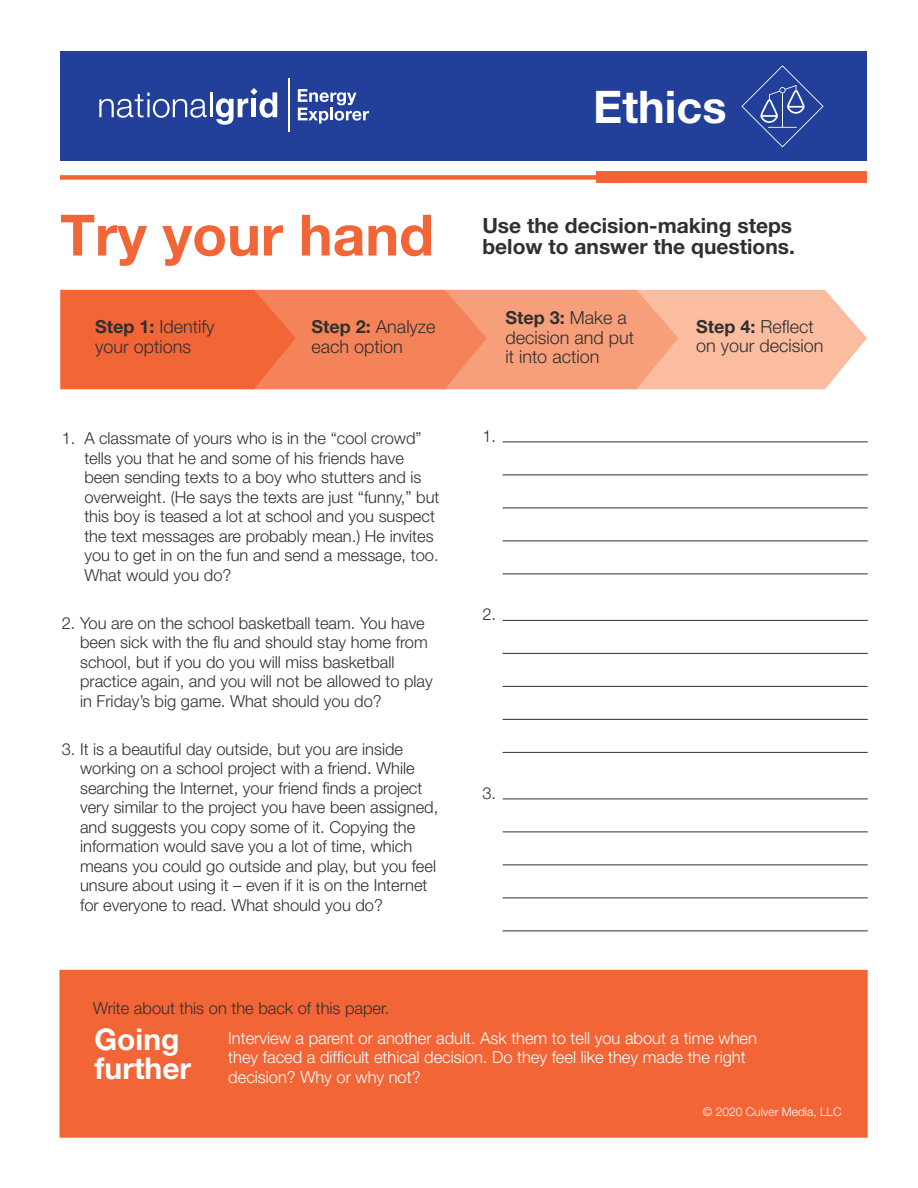
<style>
.page{position:relative;width:918px;height:1188px;background:#fff}
.page>*{position:absolute;margin:0;border:0;box-sizing:border-box;transform-origin:0 0}
.t1{font:700 57px "Helvetica Neue LT Pro";color:#f26537}
.t2{font:700 45px "Helvetica Neue LT Pro";color:#fff}
.t3{font:700 30px "Helvetica Neue LT Pro";color:#fff}
.t4{font:700 21px "Helvetica Neue LT Pro";color:#312f30}
.t5{font:300 18px/19.5px "Helvetica Neue LT Pro";color:#312f30}
.t6{font:700 18px "Helvetica Neue LT Pro";color:#312f30}
.t7{font:300 16.5px/19.5px "Helvetica Neue LT Pro";color:#312f30}
.t8{font:300 16.5px "Helvetica Neue LT Pro";color:#fff}
.t9{font:300 12px "Helvetica Neue LT Pro";color:#fff}
.s1{font-weight:700}
.s2{font-weight:300}
</style>
<div class="page">
<div style="left:60px;top:51px;width:807px;height:110px;background:#223f99"></div>
<svg style="left:99px;top:93px;width:108px;height:25px"></svg>
<hr style="left:210px;top:93px;width:2px;height:24px;background:#fff">
<svg style="left:216px;top:88px;width:61px;height:37px"></svg>
<svg style="left:298px;top:89px;width:71px;height:35px"></svg>
<hr style="left:288px;top:78px;width:1px;height:54px;background:#fff">
<svg style="left:741px;top:65px;width:83px;height:82px"></svg>
<div style="left:59px;top:970px;width:809px;height:168px;background:#f26537;border:2px solid #f26537"></div>
<div style="left:596px;top:172px;width:271px;height:11px;background:#f26537"></div>
<div style="left:60px;top:175px;width:558px;height:5px;background:#f26537"></div>
<svg style="left:60px;top:290px;width:807px;height:99px;background:#f6926c"></svg>
<hr style="left:503px;top:442px;width:365px;height:1px;background:#312f30">
<hr style="left:503px;top:475px;width:365px;height:1px;background:#312f30">
<hr style="left:503px;top:508px;width:365px;height:1px;background:#312f30">
<hr style="left:503px;top:541px;width:365px;height:1px;background:#312f30">
<hr style="left:503px;top:574px;width:365px;height:1px;background:#312f30">
<hr style="left:503px;top:620px;width:365px;height:1px;background:#312f30">
<hr style="left:503px;top:653px;width:365px;height:1px;background:#312f30">
<hr style="left:503px;top:686px;width:365px;height:1px;background:#312f30">
<hr style="left:503px;top:719px;width:365px;height:1px;background:#312f30">
<hr style="left:503px;top:752px;width:365px;height:1px;background:#312f30">
<hr style="left:503px;top:799px;width:365px;height:1px;background:#312f30">
<hr style="left:503px;top:832px;width:365px;height:1px;background:#312f30">
<hr style="left:503px;top:865px;width:365px;height:1px;background:#312f30">
<hr style="left:503px;top:898px;width:365px;height:1px;background:#312f30">
<hr style="left:503px;top:931px;width:365px;height:1px;background:#312f30">
<h2 class="t2" style="left:593px;top:79px;width:135px">Ethics</h2>
<p class="t1" style="left:60px;top:200px;width:375px">Try your hand</p>
<p class="t4" style="left:482px;top:212px;width:311px">Use the decision-making steps</p>
<p class="t4" style="left:482px;top:233px;width:314px">below to answer the questions.</p>
<p class="t5" style="left:95px;top:317px;width:121px"><span class="s1">Step 1:</span> Identify</p>
<p class="t5" style="left:95px;top:336px;width:98px">your options</p>
<p class="t5" style="left:312px;top:317px;width:126px"><span class="s1">Step 2:</span> Analyze each option</p>
<p class="t6" style="left:505px;top:307px;width:123px">Step 3: <span class="s2">Make a</span></p>
<p class="t5" style="left:505px;top:327px;width:130px">decision and put</p>
<p class="t5" style="left:505px;top:347px;width:96px">it into action</p>
<p class="t5" style="left:696px;top:316px;width:119px"><span class="s1">Step 4:</span> Reflect</p>
<p class="t5" style="left:696px;top:336px;width:129px">on your decision</p>
<p class="t7" style="left:84px;top:429px;width:357px;text-indent:-23px">1. A classmate of yours who is in the “cool crowd” tells you that he and some of his friends have been sending texts to a boy who stutters and is overweight. (He says the texts are just “funny,” but this boy is teased a lot at school and you suspect the text messages are probably mean.) He invites you to get in on the fun and send a message, too.<br>What would you do?</p>
<p class="t7" style="left:80px;top:613px;width:354px;text-indent:-18px">2. You are on the school basketball team. You have been sick with the flu and should stay home from school, but if you do you will miss basketball practice again, and you will not be allowed to play in Friday’s big game. What should you do?</p>
<p class="t7" style="left:80px;top:739px;width:360px;text-indent:-18px">3. It is a beautiful day outside, but you are inside working on a school project with a friend. While searching the Internet, your friend finds a project very similar to the project you have been assigned, and suggests you copy some of it. Copying the information would save you a lot of time, which means you could go outside and play, but you feel unsure about using it – even if it is on the Internet for everyone to read. What should you do?</p>
<p class="t7" style="left:482px;top:426px;width:15px">1.</p>
<p class="t7" style="left:482px;top:604px;width:15px">2.</p>
<p class="t7" style="left:482px;top:783px;width:15px">3.</p>
<p class="t7" style="left:93px;top:998px;width:298px">Write about this on the back of this paper.</p>
<p class="t8" style="left:228px;top:1028px;width:530px">Interview a parent or another adult. Ask them to tell you about a time when</p>
<p class="t8" style="left:228px;top:1047px;width:519px">they faced a difficult ethical decision. Do they feel like they made the right</p>
<p class="t8" style="left:228px;top:1067px;width:194px">decision? Why or why not?</p>
<p class="t3" style="left:95px;top:1021px;width:86px">Going</p>
<p class="t3" style="left:95px;top:1049px;width:98px">further</p>
<p class="t9" style="left:703px;top:1104px;width:140px">© 2020 Culver Media, LLC</p>
</div>
